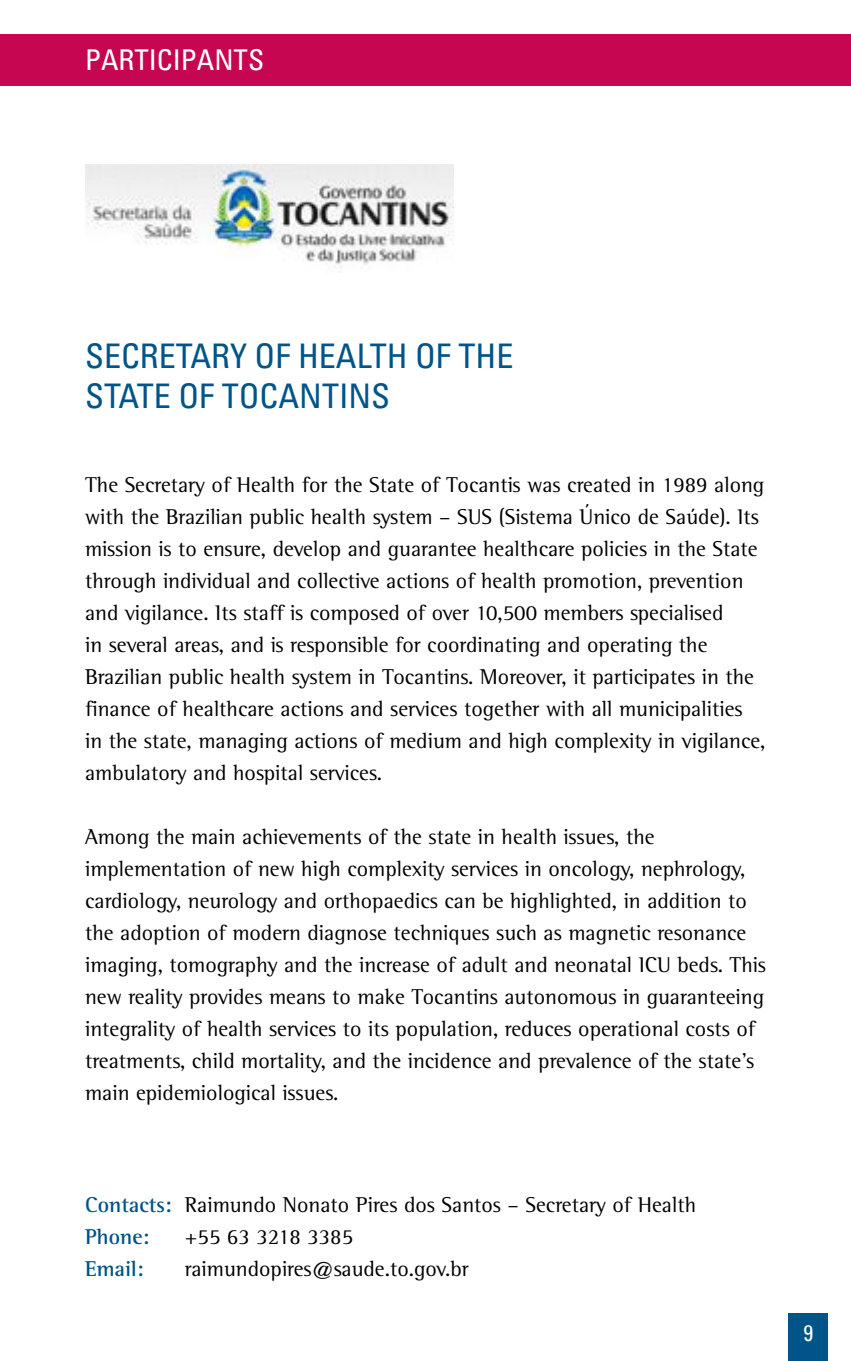
<style>
.page{position:relative;width:851px;height:1361px;background:#fff}
.page>*{position:absolute;margin:0;border:0;box-sizing:border-box;transform-origin:0 0}
.t1{font:condensed 34px/40.8px "Univers LT";color:#005488}
.t2{font:condensed 28.8px "Univers";color:#fff}
.t3{font:22px/32px "Rotis Semi Serif";color:#000}
.t4{font:700 22px/32px "Rotis Semi Serif";color:#005488}
.t5{font:condensed 22px "Univers";color:#fff}
</style>
<div class="page">
<div style="left:788px;top:1312px;width:40px;height:49px;background:#005488"></div>
<div style="left:0;top:34px;width:850px;height:51px;background:#c60651"></div>
<img style="left:85px;top:164px;width:368px;height:105px">
<h2 class="t2" style="left:85px;top:41px;width:180px">PARTICIPANTS</h2>
<h1 class="t1" style="left:85px;top:335px;width:429px">SECRETARY OF HEALTH OF THE<br>STATE OF TOCANTINS</h1>
<p class="t3" style="left:85px;top:468px;width:681px">The Secretary of Health for the State of Tocantis was created in 1989 along with the Brazilian public health system – SUS (Sistema Único de Saúde). Its mission is to ensure, develop and guarantee healthcare policies in the State through individual and collective actions of health promotion, prevention and vigilance. Its staff is composed of over 10,500 members specialised<br>in several areas, and is responsible for coordinating and operating the Brazilian public health system in Tocantins. Moreover, it participates in the finance of healthcare actions and services together with all municipalities<br>in the state, managing actions of medium and high complexity in vigilance, ambulatory and hospital services.</p>
<p class="t3" style="left:85px;top:820px;width:682px">Among the main achievements of the state in health issues, the implementation of new high complexity services in oncology, nephrology, cardiology, neurology and orthopaedics can be highlighted, in addition to the adoption of modern diagnose techniques such as magnetic resonance imaging, tomography and the increase of adult and neonatal ICU beds. This new reality provides means to make Tocantins autonomous in guaranteeing integrality of health services to its population, reduces operational costs of treatments, child mortality, and the incidence and prevalence of the state’s main epidemiological issues.</p>
<p class="t4" style="left:85px;top:1188px;width:88px">Contacts:<br>Phone:<br>Email:</p>
<p class="t3" style="left:185px;top:1188px;width:512px">Raimundo Nonato Pires dos Santos – Secretary of Health +55 63 3218 3385<br>raimundopires@saude.to.gov.br</p>
<p class="t5" style="left:803px;top:1318px;width:11px">9</p>
</div>
